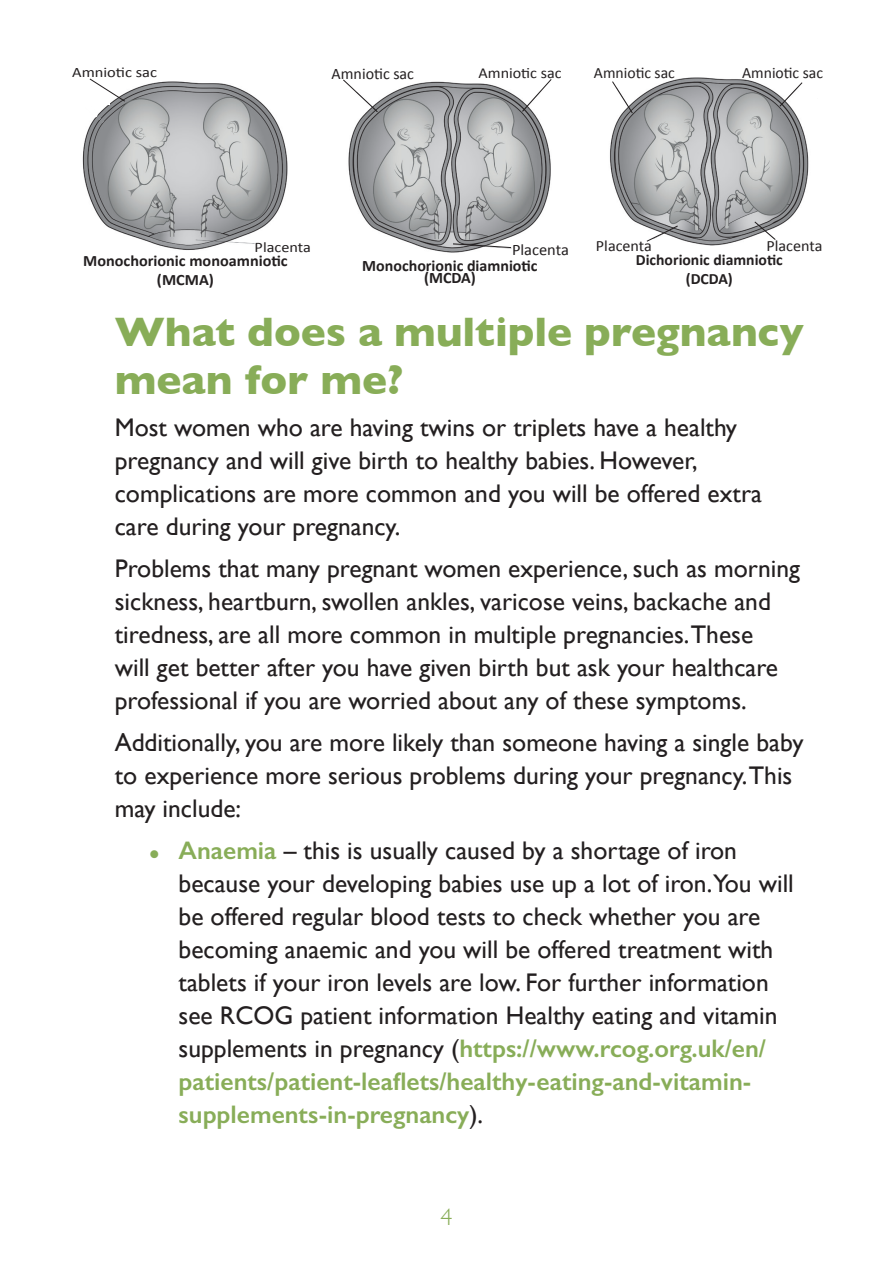
<style>
.page{position:relative;width:893px;height:1263px;background:#fff}
.page>*{position:absolute;margin:0;border:0;box-sizing:border-box;transform-origin:0 0}
.PI_A_heading_LARGE{font:700 42px/48px "Gill Sans";color:#88ad58}
.PI_body_text_LARGE{font:25.5px/33px "Gill Sans";color:#231f20}
.t1{font:300 24px "Gill Sans";color:#88ad58}
.t2{font:700 16.05px/12px "Calibri";color:#231f20;text-align:center}
.t3{font:16.05px "Calibri";color:#231f20}
.t4{font:700 15.9px/19px "Calibri";color:#231f20;text-align:center}
.t5{font:15.75px "Calibri";color:#231f20}
.t6{font:700 15.75px/18.9px "Calibri";color:#231f20;text-align:center}
.t7{font:15.15px "Calibri";color:#231f20;scale:1.06 1}
.t8{font:14.55px "Calibri";color:#231f20;scale:1.11 1}
.t9{font:14.4px "Calibri";color:#231f20;scale:1.14 1}
.s1{font-size:31.5px;color:#88ad58}
.s2{font-weight:600;color:#88ad58}
</style>
<div class="page">
<img style="left:82px;top:78px;width:206px;height:172px">
<div style="left:68px;top:93px;width:41px;height:12px;background:#fff"></div>
<div style="left:258px;top:239px;width:29px;height:9px;background:#fff"></div>
<svg style="left:83px;top:79px;width:42px;height:44px"></svg>
<img style="left:348px;top:81px;width:203px;height:172px">
<div style="left:334px;top:80px;width:47px;height:12px;background:#fff"></div>
<div style="left:514px;top:242px;width:32px;height:10px;background:#fff"></div>
<svg style="left:343px;top:79px;width:35px;height:33px"></svg>
<svg style="left:522px;top:79px;width:30px;height:33px"></svg>
<svg style="left:453px;top:244px;width:58px;height:4px"></svg>
<img style="left:610px;top:77px;width:199px;height:169px">
<div style="left:598px;top:77px;width:41px;height:9px;background:#fff"></div>
<div style="left:778px;top:73px;width:42px;height:13px;background:#fff"></div>
<div style="left:783px;top:244px;width:31px;height:14px;background:#fff"></div>
<svg style="left:612px;top:81px;width:21px;height:32px"></svg>
<svg style="left:779px;top:82px;width:23px;height:25px"></svg>
<div style="left:633px;top:239px;width:22px;height:9px;background:#fff"></div>
<svg style="left:646px;top:226px;width:32px;height:16px"></svg>
<div style="left:774px;top:239px;width:11px;height:7px;background:#fff"></div>
<svg style="left:754px;top:221px;width:22px;height:19px"></svg>
<p class="t9" style="left:72px;top:64px;width:76px">Amniotic sac</p>
<p class="t3" style="left:332px;top:63px;width:84px">Amniotic sac</p>
<p class="t7" style="left:478px;top:64px;width:80px">Amniotic sac</p>
<p class="t5" style="left:594px;top:63px;width:83px">Amniotic sac</p>
<p class="t5" style="left:742px;top:63px;width:83px">Amniotic sac</p>
<p class="t8" style="left:255px;top:238px;width:52px">Placenta</p>
<p class="t4" style="left:83px;top:251px;width:206px">Monochorionic monoamniotic (MCMA)</p>
<p class="t3" style="left:512px;top:239px;width:58px">Placenta</p>
<p class="t2" style="left:362px;top:258px;width:177px">Monochorionic diamniotic (MCDA)</p>
<p class="t5" style="left:596px;top:236px;width:57px">Placenta</p>
<p class="t5" style="left:766px;top:236px;width:57px">Placenta</p>
<p class="t6" style="left:636px;top:250px;width:148px">Dichorionic diamniotic (DCDA)</p>
<p class="PI_A_heading_LARGE" style="left:115px;top:306px;width:690px">What does a multiple pregnancy mean for me?</p>
<p class="PI_body_text_LARGE" style="left:115px;top:410px;width:649px">Most women who are having twins or triplets have a healthy pregnancy and will give birth to healthy babies. However, complications are more common and you will be offered extra care during your pregnancy.</p>
<p class="PI_body_text_LARGE" style="left:115px;top:551px;width:687px">Problems that many pregnant women experience, such as morning sickness, heartburn, swollen ankles, varicose veins, backache and tiredness, are all more common in multiple pregnancies.These<br>will get better after you have given birth but ask your healthcare professional if you are worried about any of these symptoms.</p>
<p class="PI_body_text_LARGE" style="left:115px;top:725px;width:690px">Additionally, you are more likely than someone having a single baby to experience more serious problems during your pregnancy.This may include:</p>
<p class="PI_body_text_LARGE" style="left:179px;top:833px;width:617px;text-indent:-30px"><span class="s1">•</span> <span class="s2">Anaemia</span> – this is usually caused by a shortage of iron because your developing babies use up a lot of iron.You will be offered regular blood tests to check whether you are becoming anaemic and you will be offered treatment with tablets if your iron levels are low. For further information see RCOG patient information Healthy eating and vitamin supplements in pregnancy (<span class="s2">https://www.rcog.org.uk/en/ patients/patient-leaflets/healthy-eating-and-vitamin&shy;supplements-in-pregnancy</span>).</p>
<p class="t1" style="left:440px;top:1198px;width:13px">4</p>
</div>
